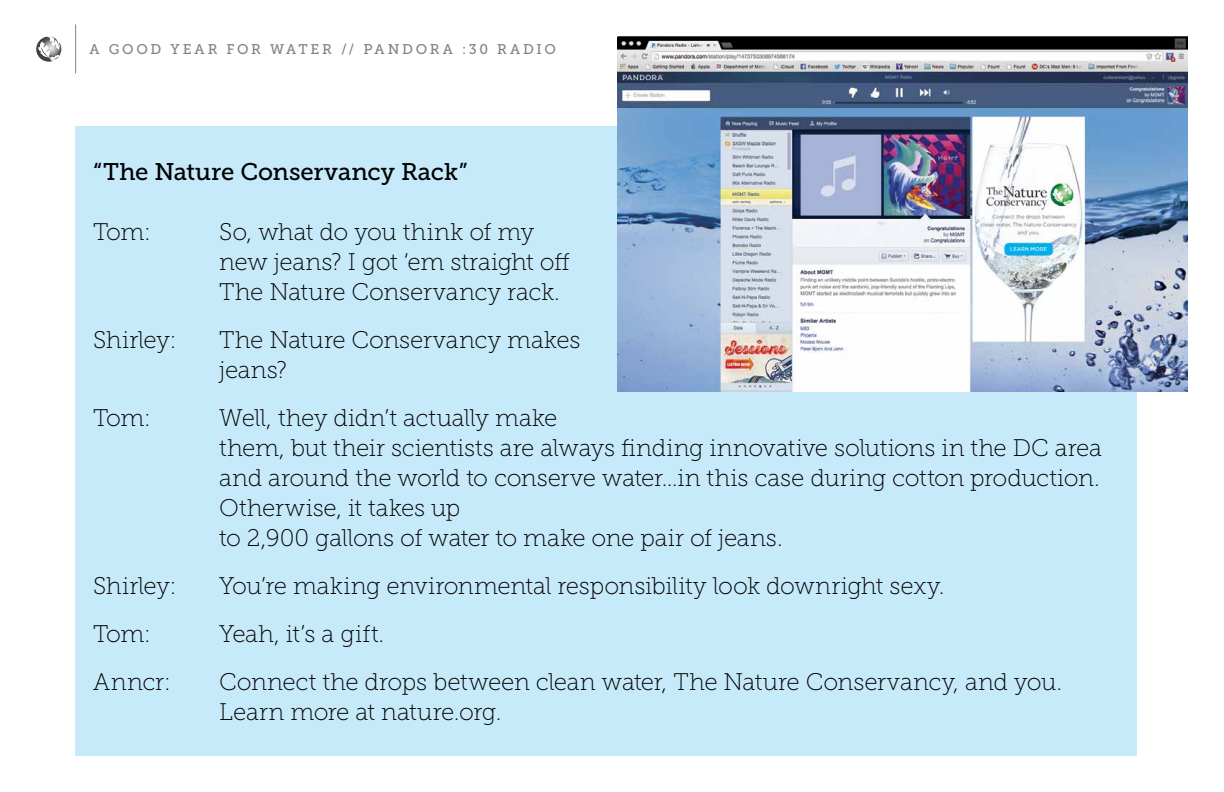
<style>
.page{position:relative;width:1224px;height:792px;background:#fff}
.page>*{position:absolute;margin:0;border:0;box-sizing:border-box;transform-origin:0 0}
.t1{font:24px/30px "Museo Slab 100";letter-spacing:-.01em;color:#000}
.t2{font:24px "Museo Slab 500";letter-spacing:-.005em;color:#000}
.t3{font:24px "Museo Slab 100";letter-spacing:.01em;color:#000}
.t4{font:14px "Museo Slab 500";letter-spacing:.195em;color:#808285}
</style>
<div class="page">
<svg style="left:36px;top:37px;width:25px;height:25px"></svg>
<hr style="left:75px;top:24px;width:1px;height:49px;background:#808285">
<div style="left:75px;top:127px;width:1062px;height:629px;background:#c7eafb"></div>
<img style="left:617px;top:36px;width:571px;height:355px">
<p class="t4" style="left:90px;top:42px;width:468px">A GOOD YEAR FOR WATER // PANDORA :30 RADIO</p>
<p class="t2" style="left:93px;top:159px;width:376px">“The Nature Conservancy Rack”</p>
<p class="t1" style="left:93px;top:217px;width:59px">Tom:</p>
<p class="t1" style="left:219px;top:217px;width:352px">So, what do you think of my new jeans? I got ‘em straight off<br>The Nature Conservancy rack.</p>
<p class="t1" style="left:93px;top:325px;width:85px">Shirley:</p>
<p class="t1" style="left:219px;top:325px;width:363px">The Nature Conservancy makes jeans?</p>
<p class="t1" style="left:93px;top:403px;width:59px">Tom:</p>
<p class="t1" style="left:219px;top:403px;width:884px">Well, they didn’t actually make<br>them, but their scientists are always finding innovative solutions in the DC area and around the world to conserve water…in this case during cotton production.<br>Otherwise, it takes up<br>to 2,900 gallons of water to make one pair of jeans.</p>
<p class="t1" style="left:93px;top:571px;width:85px">Shirley:</p>
<p class="t1" style="left:219px;top:571px;width:727px">You’re making environmental responsibility look downright sexy.</p>
<p class="t1" style="left:93px;top:619px;width:59px">Tom:</p>
<p class="t3" style="left:219px;top:621px;width:167px">Yeah, it’s a gift.</p>
<p class="t1" style="left:93px;top:667px;width:79px">Anncr:</p>
<p class="t1" style="left:219px;top:667px;width:845px">Connect the drops between clean water, The Nature Conservancy, and you.<br>Learn more at nature.org.</p>
</div>
